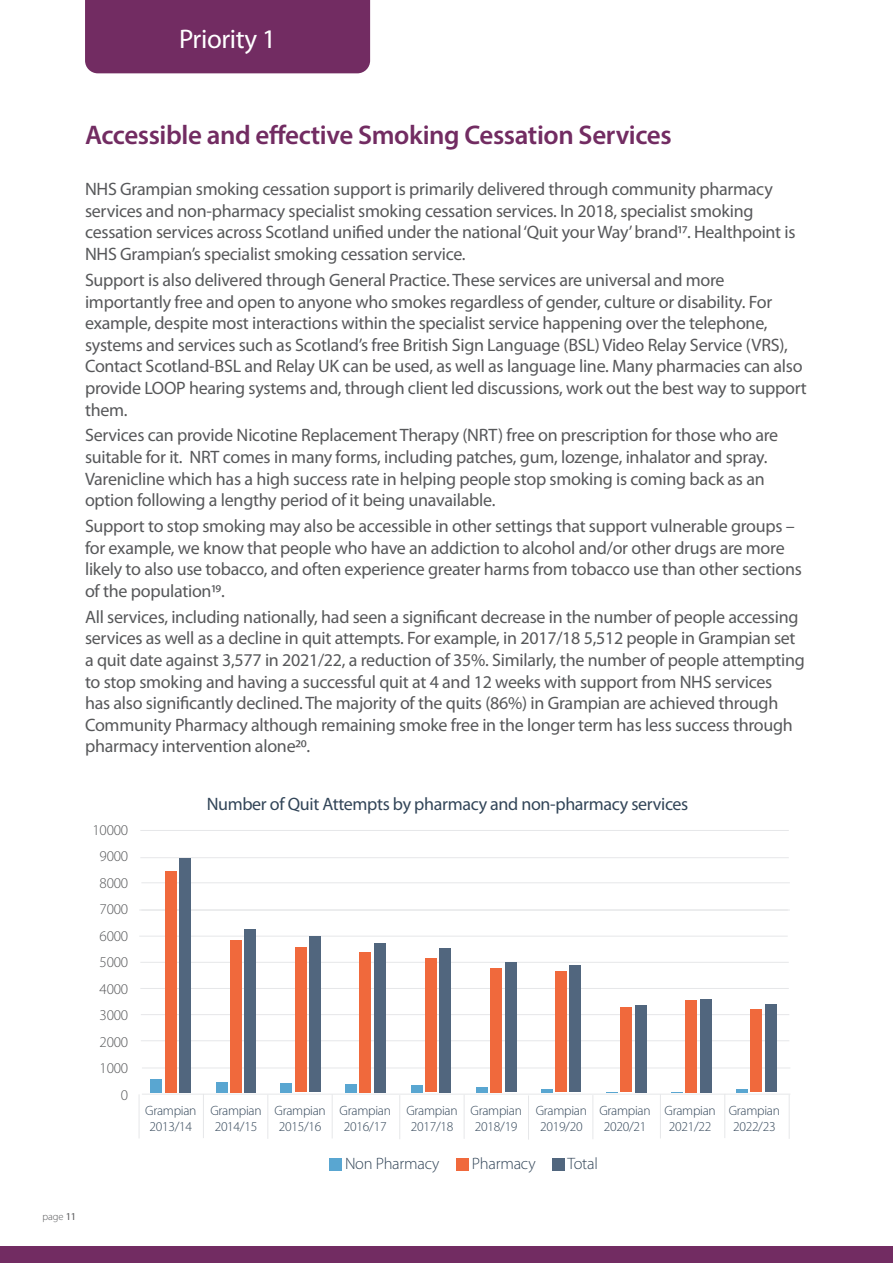
<style>
.page{position:relative;width:893px;height:1263px;background:#fff}
.page>*{position:absolute;margin:0;border:0;box-sizing:border-box;transform-origin:0 0}
.t1{font:600 27px "Myriad Pro";letter-spacing:-.015em;color:#722c62}
.t2{font:27px "Myriad Pro";letter-spacing:-.015em;color:#fff}
.t3{font:18px/21.6px "Myriad Pro";letter-spacing:-.015em;color:#57585a}
.t4{font:18px "Myriad Pro";letter-spacing:-.02em;color:#324558}
.t5{font:300 16.5px "Myriad Pro";letter-spacing:-.015em;color:#324558}
.t6{font:300 15px "Myriad Pro";letter-spacing:-.015em;color:#57585a}
.t7{font:300 13.5px "Myriad Pro";letter-spacing:-.02em;color:#324558}
.t8{font:300 10.5px "Myriad Pro";color:#57585a}
.s1{font-weight:400}
</style>
<div class="page">
<div style="left:85px;top:0;width:285px;height:73px;background:#722c62"></div>
<div style="left:0;top:1246px;width:893px;height:17px;background:#722c62"></div>
<hr style="left:140px;top:830px;width:649px;height:1px;background:#e6e7e9">
<hr style="left:140px;top:857px;width:649px;height:1px;background:#e6e7e9">
<hr style="left:141px;top:882px;width:649px;height:1px;background:#e6e7e9">
<hr style="left:141px;top:910px;width:649px;height:1px;background:#e6e7e9">
<hr style="left:139px;top:910px;width:649px;height:1px;background:#e6e7e9">
<hr style="left:139px;top:936px;width:649px;height:1px;background:#e6e7e9">
<hr style="left:140px;top:962px;width:649px;height:1px;background:#e6e7e9">
<hr style="left:140px;top:988px;width:649px;height:1px;background:#e6e7e9">
<hr style="left:141px;top:1014px;width:648px;height:1px;background:#e6e7e9">
<hr style="left:141px;top:1040px;width:648px;height:1px;background:#e6e7e9">
<hr style="left:142px;top:1068px;width:648px;height:1px;background:#e6e7e9">
<hr style="left:142px;top:1094px;width:648px;height:1px;background:#e6e7e9">
<hr style="left:139px;top:1094px;width:1px;height:44px;background:#e6e7e9">
<hr style="left:203px;top:1094px;width:1px;height:44px;background:#e6e7e9">
<hr style="left:268px;top:1095px;width:1px;height:44px;background:#e6e7e9">
<hr style="left:332px;top:1094px;width:1px;height:44px;background:#e6e7e9">
<hr style="left:399px;top:1095px;width:1px;height:44px;background:#e6e7e9">
<hr style="left:464px;top:1095px;width:1px;height:44px;background:#e6e7e9">
<hr style="left:528px;top:1095px;width:1px;height:44px;background:#e6e7e9">
<hr style="left:593px;top:1095px;width:1px;height:44px;background:#e6e7e9">
<hr style="left:660px;top:1094px;width:1px;height:44px;background:#e6e7e9">
<hr style="left:724px;top:1094px;width:1px;height:44px;background:#e6e7e9">
<hr style="left:789px;top:1095px;width:1px;height:44px;background:#e6e7e9">
<div style="left:151px;top:1079px;width:11px;height:13px;background:#59a6d1"></div>
<div style="left:216px;top:1082px;width:11px;height:10px;background:#59a6d1"></div>
<div style="left:281px;top:1083px;width:11px;height:9px;background:#59a6d1"></div>
<div style="left:346px;top:1084px;width:11px;height:9px;background:#59a6d1"></div>
<div style="left:411px;top:1085px;width:11px;height:7px;background:#59a6d1"></div>
<div style="left:476px;top:1087px;width:11px;height:5px;background:#59a6d1"></div>
<svg style="left:541px;top:1089px;width:12px;height:3px"></svg>
<svg style="left:737px;top:1089px;width:11px;height:3px"></svg>
<div style="left:165px;top:871px;width:11px;height:221px;background:#f0693c"></div>
<div style="left:230px;top:940px;width:12px;height:152px;background:#f0693c"></div>
<div style="left:296px;top:947px;width:11px;height:145px;background:#f0693c"></div>
<div style="left:360px;top:952px;width:11px;height:140px;background:#f0693c"></div>
<div style="left:425px;top:958px;width:11px;height:134px;background:#f0693c"></div>
<div style="left:491px;top:968px;width:11px;height:125px;background:#f0693c"></div>
<div style="left:556px;top:971px;width:11px;height:121px;background:#f0693c"></div>
<div style="left:621px;top:1007px;width:11px;height:84px;background:#f0693c"></div>
<div style="left:686px;top:1000px;width:11px;height:92px;background:#f0693c"></div>
<div style="left:751px;top:1009px;width:11px;height:83px;background:#f0693c"></div>
<div style="left:180px;top:858px;width:11px;height:235px;background:#51667e"></div>
<div style="left:245px;top:929px;width:11px;height:163px;background:#51667e"></div>
<div style="left:310px;top:936px;width:11px;height:156px;background:#51667e"></div>
<div style="left:375px;top:943px;width:11px;height:149px;background:#51667e"></div>
<div style="left:440px;top:948px;width:11px;height:145px;background:#51667e"></div>
<div style="left:505px;top:962px;width:11px;height:130px;background:#51667e"></div>
<div style="left:570px;top:965px;width:11px;height:127px;background:#51667e"></div>
<div style="left:636px;top:1006px;width:11px;height:87px;background:#51667e"></div>
<div style="left:701px;top:999px;width:11px;height:93px;background:#51667e"></div>
<div style="left:766px;top:1005px;width:11px;height:87px;background:#51667e"></div>
<div style="left:329px;top:1158px;width:13px;height:13px;background:#59a6d1"></div>
<div style="left:456px;top:1158px;width:13px;height:13px;background:#f0693c"></div>
<div style="left:552px;top:1158px;width:13px;height:13px;background:#51667e"></div>
<p class="t2" style="left:179px;top:23px;width:99px">Priority 1</p>
<p class="t1" style="left:85px;top:117px;width:588px">Accessible and effective Smoking Cessation Services</p>
<p class="t3" style="left:85px;top:178px;width:712px">NHS Grampian smoking cessation support is primarily delivered through community pharmacy services and non-pharmacy specialist smoking cessation services. In 2018, specialist smoking cessation services across Scotland unified under the national ‘Quit your Way’ brand17. Healthpoint is NHS Grampian’s specialist smoking cessation service.</p>
<p class="t3" style="left:85px;top:269px;width:723px">Support is also delivered through General Practice. These services are universal and more importantly free and open to anyone who smokes regardless of gender, culture or disability. For example, despite most interactions within the specialist service happening over the telephone, systems and services such as Scotland’s free British Sign Language (BSL) Video Relay Service (VRS), Contact Scotland-BSL and Relay UK can be used, as well as language line. Many pharmacies can also provide LOOP hearing systems and, through client led discussions, work out the best way to support them.</p>
<p class="t3" style="left:85px;top:424px;width:695px">Services can provide Nicotine Replacement Therapy (NRT) free on prescription for those who are suitable for it. NRT comes in many forms, including patches, gum, lozenge, inhalator and spray.<br>Varenicline which has a high success rate in helping people stop smoking is coming back as an option following a lengthy period of it being unavailable.</p>
<p class="t3" style="left:85px;top:515px;width:718px">Support to stop smoking may also be accessible in other settings that support vulnerable groups – for example, we know that people who have an addiction to alcohol and/or other drugs are more likely to also use tobacco, and often experience greater harms from tobacco use than other sections of the population19.</p>
<p class="t3" style="left:85px;top:606px;width:721px">All services, including nationally, had seen a significant decrease in the number of people accessing services as well as a decline in quit attempts. For example, in 2017/18 5,512 people in Grampian set a quit date against 3,577 in 2021/22, a reduction of 35%. Similarly, the number of people attempting to stop smoking and having a successful quit at 4 and 12 weeks with support from NHS services<br>has also significantly declined. The majority of the quits (86%) in Grampian are achieved through Community Pharmacy although remaining smoke free in the longer term has less success through pharmacy intervention alone20.</p>
<p class="t6" style="left:93px;top:820px;width:37px">10000</p>
<p class="t6" style="left:100px;top:847px;width:30px">9000</p>
<p class="t6" style="left:100px;top:873px;width:30px">8000</p>
<p class="t6" style="left:100px;top:900px;width:30px">7000</p>
<p class="t6" style="left:100px;top:926px;width:30px">6000</p>
<p class="t6" style="left:100px;top:953px;width:30px">5000</p>
<p class="t6" style="left:100px;top:979px;width:30px">4000</p>
<p class="t6" style="left:100px;top:1006px;width:30px">3000</p>
<p class="t6" style="left:100px;top:1032px;width:30px">2000</p>
<p class="t6" style="left:100px;top:1059px;width:30px">1000</p>
<p class="t6" style="left:121px;top:1085px;width:9px">0</p>
<p class="t4" style="left:207px;top:793px;width:483px">Number of Quit Attempts by pharmacy and non-pharmacy services</p>
<p class="t7" style="left:145px;top:1102px;width:53px">Grampian</p>
<p class="t7" style="left:150px;top:1118px;width:44px">2013/14</p>
<p class="t7" style="left:210px;top:1102px;width:53px">Grampian</p>
<p class="t7" style="left:215px;top:1118px;width:44px">2014/15</p>
<p class="t7" style="left:274px;top:1102px;width:53px">Grampian</p>
<p class="t7" style="left:279px;top:1118px;width:44px">2015/16</p>
<p class="t7" style="left:340px;top:1102px;width:53px">Grampian</p>
<p class="t7" style="left:344px;top:1118px;width:44px">2016/17</p>
<p class="t7" style="left:406px;top:1102px;width:53px">Grampian</p>
<p class="t7" style="left:411px;top:1118px;width:44px">2017/18</p>
<p class="t7" style="left:471px;top:1102px;width:53px">Grampian</p>
<p class="t7" style="left:475px;top:1118px;width:44px">2018/19</p>
<p class="t7" style="left:536px;top:1102px;width:53px">Grampian</p>
<p class="t7" style="left:540px;top:1118px;width:44px">2019/20</p>
<p class="t7" style="left:599px;top:1102px;width:53px">Grampian</p>
<p class="t7" style="left:604px;top:1118px;width:44px">2020/21</p>
<p class="t5" style="left:345px;top:1154px;width:96px">Non Pharmacy</p>
<p class="t5" style="left:472px;top:1154px;width:65px">Pharmacy</p>
<p class="t5" style="left:567px;top:1154px;width:32px">Total</p>
<p class="t7" style="left:664px;top:1102px;width:53px">Grampian</p>
<p class="t7" style="left:669px;top:1118px;width:44px">2021/22</p>
<p class="t7" style="left:729px;top:1102px;width:53px">Grampian</p>
<p class="t7" style="left:733px;top:1118px;width:44px">2022/23</p>
<p class="t8" style="left:43px;top:1210px;width:35px">page <span class="s1">11</span></p>
</div>
